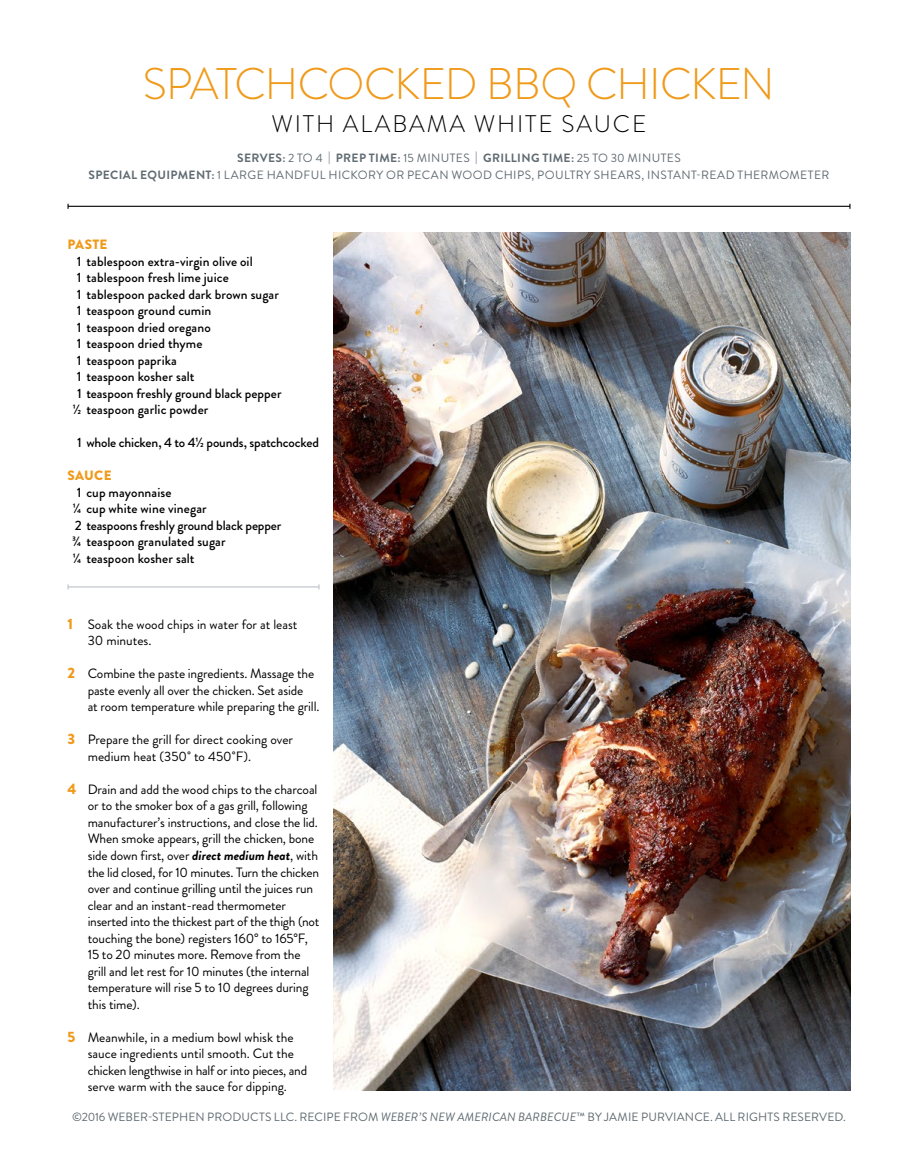
<style>
.page{position:relative;width:918px;height:1175px;background:#fff}
.page>*{position:absolute;margin:0;border:0;box-sizing:border-box;transform-origin:0 0}
.t1{font:300 44.25px "Brandon Grotesque";letter-spacing:-.03em;color:#f09a1a}
.t2{font:300 24px "Brandon Grotesque";letter-spacing:.08em;color:#000}
.t3{font:13.5px/16.5px "Brandon Grotesque";letter-spacing:-.01em;color:#000}
.t4{font:500 13.5px/16.5px "Brandon Grotesque";letter-spacing:.005em;color:#000}
.t5{font:500 13.5px "Brandon Grotesque";letter-spacing:-.015em;color:#000}
.t6{font:900 13.5px "Brandon Grotesque";letter-spacing:.02em;color:#f09a1a}
.t7{font:12px/16.5px "Brandon Grotesque";letter-spacing:.02em;color:#606b72;text-align:center}
.s1{font-weight:700}
.s2{font-weight:900;font-size:15px;color:#f09a1a}
.s3{font-weight:700;font-style:italic}
.s4{font-style:italic}
</style>
<div class="page">
<img style="left:333px;top:233px;width:517px;height:857px">
<hr style="left:68px;top:206px;width:782px;height:1px;background:#000">
<hr style="left:68px;top:586px;width:251px;height:1px;background:#bcc1c8">
<h1 class="t1" style="left:143px;top:53px;width:633px">SPATCHCOCKED BBQ CHICKEN</h1>
<h2 class="t2" style="left:271px;top:107px;width:377px">WITH ALABAMA WHITE SAUCE</h2>
<p class="t7" style="left:89px;top:150px;width:742px"><span class="s1">SERVES:</span> 2 TO 4 | <span class="s1">PREP TIME:</span> 15 MINUTES | <span class="s1">GRILLING TIME:</span> 25 TO 30 MINUTES<br><span class="s1">SPECIAL EQUIPMENT:</span> 1 LARGE HANDFUL HICKORY OR PECAN WOOD CHIPS, POULTRY SHEARS, INSTANT-READ THERMOMETER</p>
<p class="t6" style="left:68px;top:235px;width:41px">PASTE</p>
<p class="t4" style="left:77px;top:253px;width:177px">1 tablespoon extra-virgin olive oil</p>
<p class="t4" style="left:77px;top:269px;width:153px">1 tablespoon fresh lime juice</p>
<p class="t4" style="left:77px;top:286px;width:204px">1 tablespoon packed dark brown sugar</p>
<p class="t4" style="left:77px;top:302px;width:136px">1 teaspoon ground cumin</p>
<p class="t4" style="left:77px;top:319px;width:135px">1 teaspoon dried oregano</p>
<p class="t4" style="left:77px;top:335px;width:127px">1 teaspoon dried thyme</p>
<p class="t4" style="left:77px;top:352px;width:102px">1 teaspoon paprika</p>
<p class="t4" style="left:77px;top:368px;width:119px">1 teaspoon kosher salt</p>
<p class="t4" style="left:77px;top:385px;width:206px">1 teaspoon freshly ground black pepper</p>
<p class="t4" style="left:73px;top:401px;width:137px">½ teaspoon garlic powder</p>
<p class="t5" style="left:77px;top:433px;width:243px">1 whole chicken, 4 to 4½ pounds, spatchcocked</p>
<p class="t6" style="left:68px;top:466px;width:45px">SAUCE</p>
<p class="t4" style="left:72px;top:484px;width:211px;text-indent:5px">1 cup mayonnaise<br>¼ cup white wine vinegar<br>2 teaspoons freshly ground black pepper ¾ teaspoon granulated sugar<br>¼ teaspoon kosher salt</p>
<p class="t3" style="left:88px;top:616px;width:211px;text-indent:-20px"><span class="s2">1</span> Soak the wood chips in water for at least<br>30 minutes.</p>
<p class="t3" style="left:88px;top:665px;width:233px;text-indent:-20px"><span class="s2">2</span> Combine the paste ingredients. Massage the paste evenly all over the chicken. Set aside<br>at room temperature while preparing the grill.</p>
<p class="t3" style="left:88px;top:731px;width:207px;text-indent:-20px"><span class="s2">3</span> Prepare the grill for direct cooking over medium heat (350˚ to 450˚F).</p>
<p class="t3" style="left:88px;top:781px;width:233px;text-indent:-20px"><span class="s2">4</span> Drain and add the wood chips to the charcoal or to the smoker box of a gas grill, following manufacturer’s instructions, and close the lid.<br>When smoke appears, grill the chicken, bone side down first, over <span class="s3">direct medium heat</span>, with the lid closed, for 10 minutes. Turn the chicken over and continue grilling until the juices run clear and an instant-read thermometer inserted into the thickest part of the thigh (not touching the bone) registers 160° to 165°F, 15 to 20 minutes more. Remove from the grill and let rest for 10 minutes (the internal temperature will rise 5 to 10 degrees during this time).</p>
<p class="t3" style="left:88px;top:1028px;width:221px;text-indent:-20px"><span class="s2">5</span> Meanwhile, in a medium bowl whisk the sauce ingredients until smooth. Cut the chicken lengthwise in half or into pieces, and serve warm with the sauce for dipping.</p>
<p class="t7" style="left:72px;top:1109px;width:775px">©2016 WEBER-STEPHEN PRODUCTS LLC. RECIPE FROM <span class="s4">WEBER’S NEW AMERICAN BARBECUE</span>™ BY JAMIE PURVIANCE. ALL RIGHTS RESERVED.</p>
</div>
